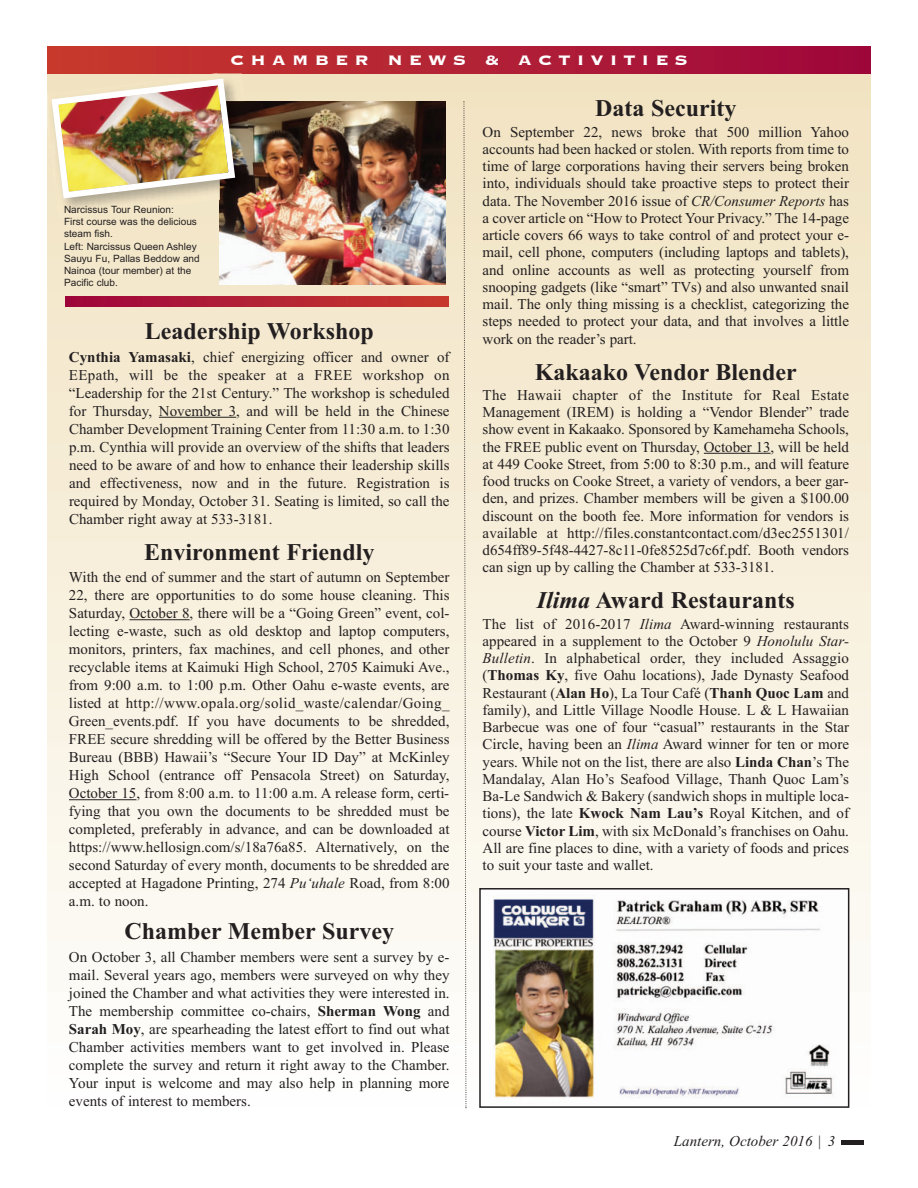
<style>
.page{position:relative;width:918px;height:1188px;background:#fff}
.page>*{position:absolute;margin:0;border:0;box-sizing:border-box;transform-origin:0 0}
.t1{font:700 24px "Times New Roman";color:#231f20}
.t2{font:700 18px "Copperplate";letter-spacing:.305em;color:#fff;scale:1.1 1}
.t3{font:15px/17.2px "Times New Roman";color:#231f20;text-align:justify}
.t4{font:italic 15px "Times New Roman";color:#231f20}
.t5{font:10.05px/12px "Arial";color:#231f20}
.s1{font-weight:700}
.s2{font-style:italic}
</style>
<div class="page">
<div style="left:47px;top:47px;width:824px;height:1060px;background:linear-gradient(to bottom,#f0e0bd,#fefefd)"></div>
<hr style="left:842px;top:1140px;width:22px;height:4px;background:#231f20">
<svg style="left:463px;top:101px;width:4px;height:1007px"></svg>
<img style="left:482px;top:891px;width:363px;height:214px">
<div style="left:479px;top:888px;width:370px;height:220px;border:2px solid #231f20"></div>
<hr style="left:704px;top:453px;width:67px;height:1px;background:#231f20">
<div style="left:47px;top:46px;width:824px;height:27px;background:linear-gradient(to right,#c83b2d,#9e073d)"></div>
<hr style="left:159px;top:417px;width:77px;height:1px;background:#231f20">
<hr style="left:129px;top:619px;width:61px;height:1px;background:#231f20">
<hr style="left:69px;top:799px;width:67px;height:1px;background:#231f20">
<img style="left:220px;top:101px;width:226px;height:184px">
<img style="left:47px;top:73px;width:198px;height:146px">
<img style="left:216px;top:70px;width:26px;height:3px">
<img style="left:239px;top:101px;width:17px;height:99px">
<img style="left:48px;top:75px;width:191px;height:127px">
<svg style="left:65px;top:296px;width:383px;height:10px;background:#b22034"></svg>
<p class="t2" style="left:230px;top:49px;width:418px">CHAMBER NEWS &amp; ACTIVITIES</p>
<p class="t5" style="left:64px;top:205px;width:137px">Narcissus Tour Reunion:<br>First course was the delicious steam fish.<br>Left: Narcissus Queen Ashley<br>Sauyu Fu, Pallas Beddow and<br>Nainoa (tour member) at the<br>Pacific club.</p>
<h1 class="t1" style="left:145px;top:323px;width:230px">Leadership Workshop</h1>
<p class="t3" style="left:69px;top:349px;width:382px;line-height:18px"><span class="s1">Cynthia Yamasaki</span>, chief energizing officer and owner of EEpath, will be the speaker at a FREE workshop on “Leadership for the 21st Century.” The workshop is scheduled for Thursday, November 3, and will be held in the Chinese Chamber Development Training Center from 11:30 a.m. to 1:30 p.m. Cynthia will provide an overview of the shifts that leaders need to be aware of and how to enhance their leadership skills and effectiveness, now and in the future. Registration is required by Monday, October 31. Seating is limited, so call the Chamber right away at 533-3181.</p>
<h1 class="t1" style="left:144px;top:544px;width:232px">Environment Friendly</h1>
<p class="t3" style="left:69px;top:570px;width:382px;line-height:18px">With the end of summer and the start of autumn on September 22, there are opportunities to do some house cleaning. This Saturday, October 8, there will be a “Going Green” event, col&shy;lecting e-waste, such as old desktop and laptop computers, monitors, printers, fax machines, and cell phones, and other recyclable items at Kaimuki High School, 2705 Kaimuki Ave., from 9:00 a.m. to 1:00 p.m. Other Oahu e-waste events, are listed at http://www.opala.org/solid_waste/calendar/Going_ Green_events.pdf. If you have documents to be shredded, FREE secure shredding will be offered by the Better Business Bureau (BBB) Hawaii’s “Secure Your ID Day” at McKinley High School (entrance off Pensacola Street) on Saturday, October 15, from 8:00 a.m. to 11:00 a.m. A release form, certi&shy;fying that you own the documents to be shredded must be completed, preferably in advance, and can be downloaded at https://www.hellosign.com/s/18a76a85. Alternatively, on the second Saturday of every month, documents to be shredded are accepted at Hagadone Printing, 274 <span class="s2">Pu‘uhale</span> Road, from 8:00 a.m. to noon.</p>
<h1 class="t1" style="left:124px;top:923px;width:271px">Chamber Member Survey</h1>
<p class="t3" style="left:69px;top:949px;width:382px;line-height:18px">On October 3, all Chamber members were sent a survey by e&shy;mail. Several years ago, members were surveyed on why they joined the Chamber and what activities they were interested in.<br>The membership committee co-chairs, <span class="s1">Sherman Wong</span> and <span class="s1">Sarah Moy</span>, are spearheading the latest effort to find out what Chamber activities members want to get involved in. Please complete the survey and return it right away to the Chamber.<br>Your input is welcome and may also help in planning more events of interest to members.</p>
<h1 class="t1" style="left:595px;top:101px;width:143px">Data Security</h1>
<p class="t3" style="left:483px;top:124px;width:368px">On September 22, news broke that 500 million Yahoo accounts had been hacked or stolen. With reports from time to time of large corporations having their servers being broken into, individuals should take proactive steps to protect their data. The November 2016 issue of <span class="s2">CR/Consumer Reports</span> has a cover article on “How to Protect Your Privacy.” The 14-page article covers 66 ways to take control of and protect your e&shy;mail, cell phone, computers (including laptops and tablets), and online accounts as well as protecting yourself from snooping gadgets (like “smart” TVs) and also unwanted snail mail. The only thing missing is a checklist, categorizing the steps needed to protect your data, and that involves a little work on the reader’s part.</p>
<h1 class="t1" style="left:535px;top:364px;width:264px">Kakaako Vendor Blender</h1>
<p class="t3" style="left:483px;top:388px;width:368px">The Hawaii chapter of the Institute for Real Estate Management (IREM) is holding a “Vendor Blender” trade show event in Kakaako. Sponsored by Kamehameha Schools, the FREE public event on Thursday, October 13, will be held at 449 Cooke Street, from 5:00 to 8:30 p.m., and will feature food trucks on Cooke Street, a variety of vendors, a beer gar&shy;den, and prizes. Chamber members will be given a $100.00 discount on the booth fee. More information for vendors is available at http://files.constantcontact.com/d3ec2551301/ d654ff89-5f48-4427-8c11-0fe8525d7c6f.pdf. Booth vendors can sign up by calling the Chamber at 533-3181.</p>
<h1 class="t1" style="left:537px;top:593px;width:260px"><span class="s2">Ilima</span> Award Restaurants</h1>
<p class="t3" style="left:483px;top:616px;width:368px">The list of 2016-2017 <span class="s2">Ilima</span> Award-winning restaurants appeared in a supplement to the October 9 <span class="s2">Honolulu Star-Bulletin</span>. In alphabetical order, they included Assaggio (<span class="s1">Thomas Ky</span>, five Oahu locations), Jade Dynasty Seafood Restaurant (<span class="s1">Alan Ho</span>), La Tour Café (<span class="s1">Thanh Quoc Lam</span> and family), and Little Village Noodle House. L &amp; L Hawaiian Barbecue was one of four “casual” restaurants in the Star Circle, having been an <span class="s2">Ilima</span> Award winner for ten or more years. While not on the list, there are also <span class="s1">Linda Chan</span>’s The Mandalay, Alan Ho’s Seafood Village, Thanh Quoc Lam’s Ba-Le Sandwich &amp; Bakery (sandwich shops in multiple loca&shy;tions), the late <span class="s1">Kwock Nam Lau’s</span> Royal Kitchen, and of course <span class="s1">Victor Lim</span>, with six McDonald’s franchises on Oahu.<br>All are fine places to dine, with a variety of foods and prices to suit your taste and wallet.</p>
<p class="t4" style="left:674px;top:1132px;width:163px">Lantern, October 2016 | 3</p>
</div>
